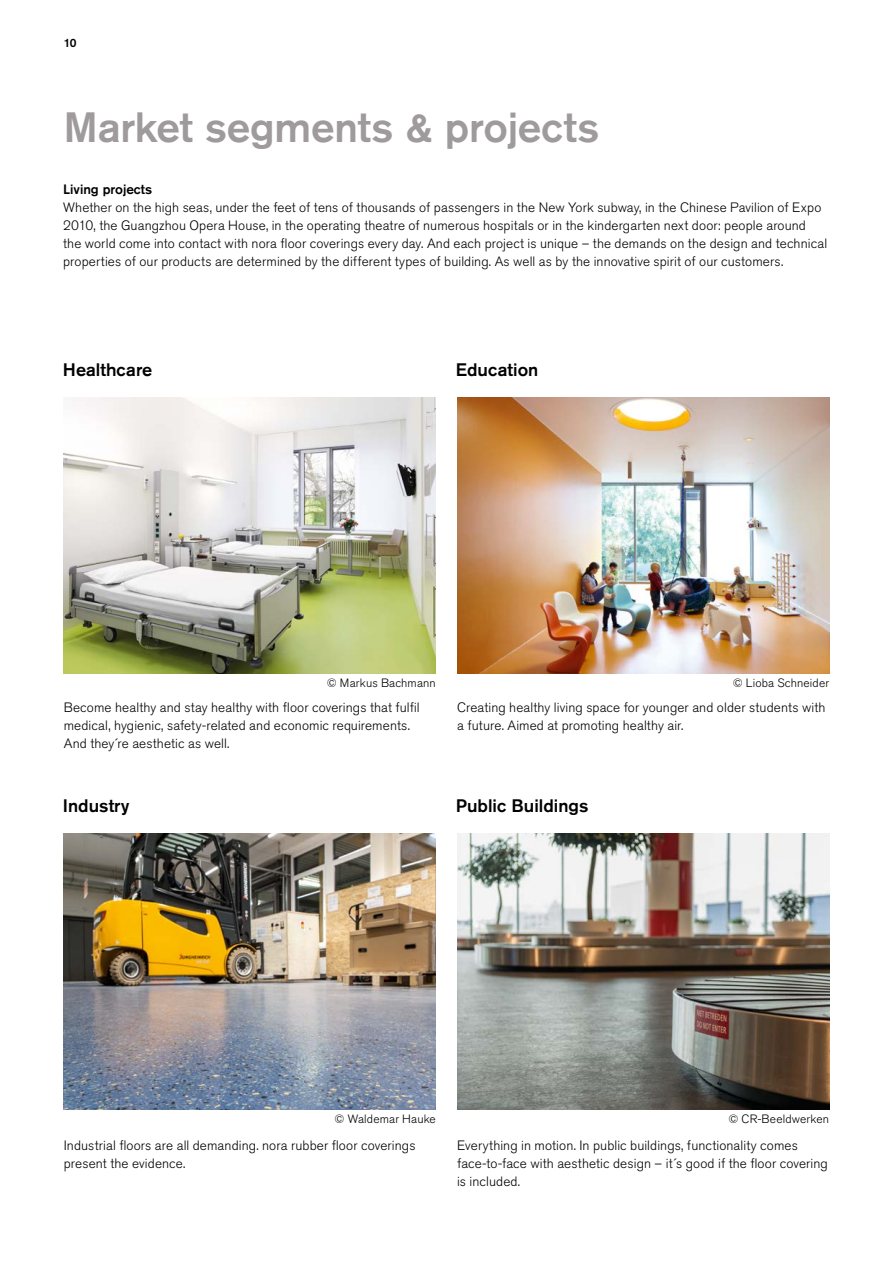
<style>
.page{position:relative;width:893px;height:1263px;background:#fff}
.page>*{position:absolute;margin:0;border:0;box-sizing:border-box;transform-origin:0 0}
.t1{font:500 42px "Akzidenz Grotesk Pro";letter-spacing:-.005em;color:#9f9a9c}
.t2{font:500 18px "Akzidenz Grotesk Pro";color:#000}
.t3{font:300 13.5px/18px "Akzidenz Grotesk Pro";letter-spacing:.01em;color:#000}
.t4{font:500 13.5px "Akzidenz Grotesk Pro";color:#000}
.t5{font:300 12px "Akzidenz Grotesk Pro";letter-spacing:.015em;color:#000}
.t6{font:500 12px "Akzidenz Grotesk Pro";color:#000}
</style>
<div class="page">
<img style="left:64px;top:397px;width:372px;height:277px">
<img style="left:457px;top:397px;width:372px;height:277px">
<img style="left:64px;top:833px;width:372px;height:277px">
<img style="left:457px;top:833px;width:372px;height:277px">
<p class="t6" style="left:64px;top:35px;width:14px">10</p>
<h1 class="t1" style="left:64px;top:100px;width:537px">Market segments &amp; projects</h1>
<p class="t4" style="left:63px;top:180px;width:91px">Living projects</p>
<p class="t3" style="left:63px;top:198px;width:766px">Whether on the high seas, under the feet of tens of thousands of passengers in the New York subway, in the Chinese Pavilion of Expo 2010, the Guangzhou Opera House, in the operating theatre of numerous hospitals or in the kindergarten next door: people around the world come into contact with nora floor coverings every day. And each project is unique – the demands on the design and technical properties of our products are determined by the different types of building. As well as by the innovative spirit of our customers.</p>
<h2 class="t2" style="left:63px;top:358px;width:91px">Healthcare</h2>
<h2 class="t2" style="left:456px;top:358px;width:84px">Education</h2>
<p class="t5" style="left:327px;top:675px;width:110px">© Markus Bachmann</p>
<p class="t5" style="left:733px;top:675px;width:98px">© Lioba Schneider</p>
<p class="t3" style="left:64px;top:698px;width:357px">Become healthy and stay healthy with floor coverings that fulfil medical, hygienic, safety-related and economic requirements.<br>And they´re aesthetic as well.</p>
<p class="t3" style="left:457px;top:698px;width:370px">Creating healthy living space for younger and older students with a future. Aimed at promoting healthy air.</p>
<h2 class="t2" style="left:63px;top:794px;width:68px">Industry</h2>
<h2 class="t2" style="left:456px;top:794px;width:134px">Public Buildings</h2>
<p class="t5" style="left:335px;top:1111px;width:103px">© Waldemar Hauke</p>
<p class="t5" style="left:728px;top:1111px;width:102px">© CR-Beeldwerken</p>
<p class="t3" style="left:64px;top:1136px;width:353px">Industrial floors are all demanding. nora rubber floor coverings present the evidence.</p>
<p class="t3" style="left:457px;top:1136px;width:372px">Everything in motion. In public buildings, functionality comes face-to-face with aesthetic design – it´s good if the floor covering is included.</p>
</div>
